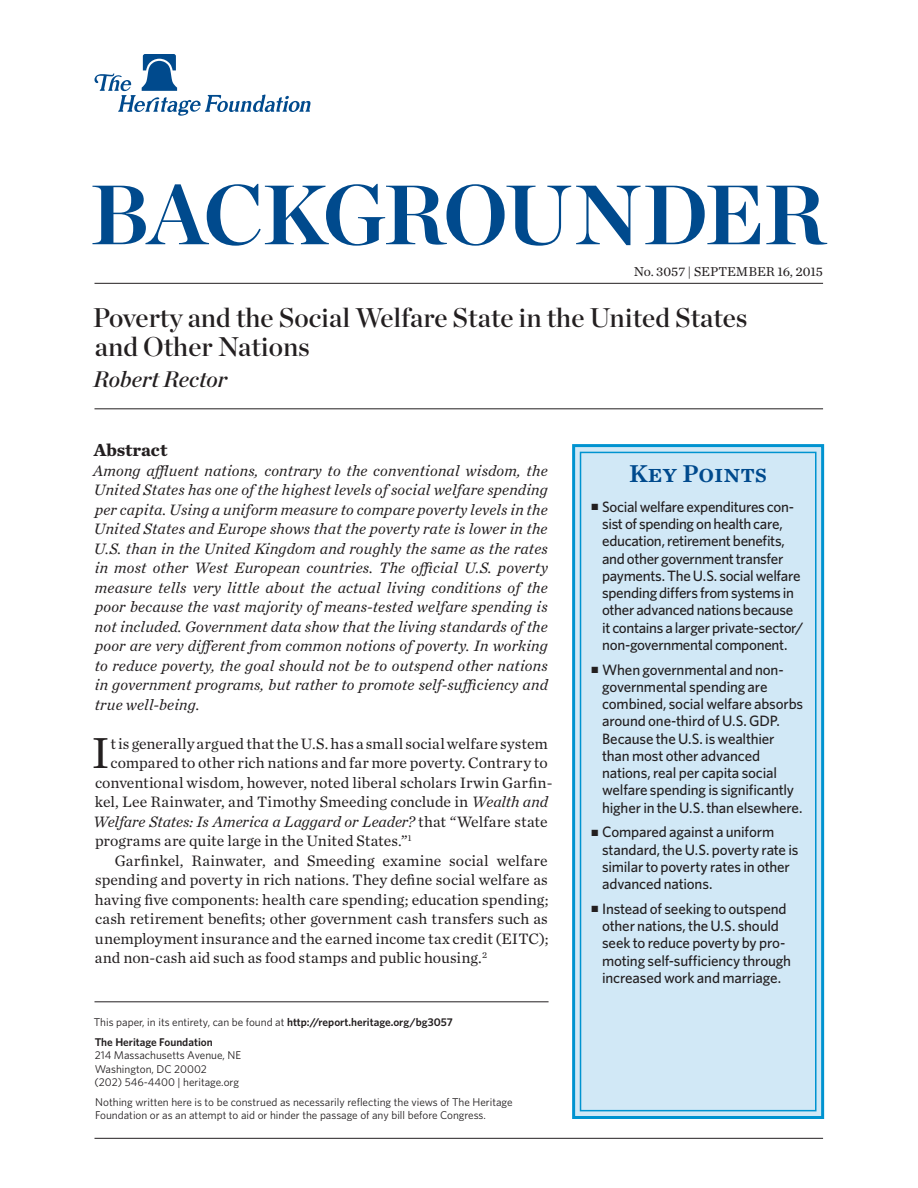
<style>
.page{position:relative;width:918px;height:1188px;background:#fff}
.page>*{position:absolute;margin:0;border:0;box-sizing:border-box;transform-origin:0 0}
.t1{font:84px "Chronicle Display Bold SC800";letter-spacing:-.025em;color:#004a8d}
.Body_Text__Drop_Cap{font:45.45px "Chronicle Text G1";color:#231f20}
.t2{font:27px/28.5px "Chronicle Display Semi";color:#231f20}
.t3{font:25.5px "Chronicle Text G1 Semi";color:#004a8d}
.Byline{font:italic 22.5px "Chronicle Display Semi";color:#231f20}
.Main_Header{font:700 18px "Chronicle Text G1";color:#231f20}
.Abstract{font:italic 15.75px/19.5px "Chronicle Text G1";letter-spacing:.01em;color:#231f20;text-align:justify}
.Body_Text{font:15.75px/19.5px "Chronicle Text G1";color:#231f20;text-align:justify}
.Body_Text__Drop_Cap-2{font:15.75px "Chronicle Text G1";color:#231f20}
.Body_Text__Drop_Cap-3{font:italic 15.75px "Chronicle Text G1";letter-spacing:-.005em;color:#231f20}
.t4{font:500 15px/17.2px "Whitney";letter-spacing:-.015em;color:#231f20}
.Dateline{font:13.5px "Chronicle Text G1";color:#231f20}
.Disclaimer{font:11.25px/13.5px "Whitney";color:#231f20}
.First_Line{font:11.25px "Whitney";color:#231f20}
.THF_Address_Block{font:11.25px "Whitney";color:#231f20}
.THF_Address_Block-2{font:600 11.25px "Whitney";color:#231f20}
.s1{font-style:italic}
.s2{font-style:normal}
.s3{font-weight:600}
</style>
<div class="page">
<svg style="left:94px;top:54px;width:217px;height:62px"></svg>
<div style="left:572px;top:444px;width:252px;height:675px;background:#d1e8f6;border:3px solid #0093d0"></div>
<div style="left:580px;top:452px;width:237px;height:659px;border:2px solid #0093d0"></div>
<hr style="left:94px;top:1138px;width:729px;height:1px;background:#231f20">
<hr style="left:94px;top:283px;width:729px;height:1px;background:#231f20">
<hr style="left:94px;top:409px;width:729px;height:1px;background:#231f20">
<hr style="left:94px;top:1002px;width:455px;height:1px;background:#231f20">
<h1 class="t1" style="left:90px;top:147px;width:737px">BACKGROUNDER</h1>
<p class="Dateline" style="left:634px;top:262px;width:191px">No. 3057 | September 16, 2015</p>
<p class="t2" style="left:93px;top:301px;width:656px">Poverty and the Social Welfare State in the United States and Other Nations</p>
<p class="Byline" style="left:93px;top:361px;width:136px">Robert Rector</p>
<p class="Main_Header" style="left:94px;top:435px;width:75px">Abstract</p>
<p class="Abstract" style="left:93px;top:460px;width:457px">Among affluent nations, contrary to the conventional wisdom, the United States has one of the highest levels of social welfare spending per capita. Using a uniform measure to compare poverty levels in the United States and Europe shows that the poverty rate is lower in the U.S. than in the United Kingdom and roughly the same as the rates in most other West European countries. The official U.S. poverty measure tells very little about the actual living conditions of the poor because the vast majority of means-tested welfare spending is not included. Government data show that the living standards of the poor are very different from common notions of poverty. In working to reduce poverty, the goal should not be to outspend other nations in government programs, but rather to promote self-sufficiency and true well-being.</p>
<p class="Body_Text__Drop_Cap" style="left:92px;top:719px;width:20px">I</p>
<p class="Body_Text__Drop_Cap-2" style="left:110px;top:731px;width:439px">t is generally argued that the U.S. has a small social welfare system</p>
<p class="Body_Text__Drop_Cap-2" style="left:111px;top:751px;width:439px">compared to other rich nations and far more poverty. Contrary to</p>
<p class="Body_Text__Drop_Cap-2" style="left:95px;top:770px;width:459px">conventional wisdom, however, noted liberal scholars Irwin Garfin-</p>
<p class="Body_Text__Drop_Cap-2" style="left:95px;top:790px;width:455px">kel, Lee Rainwater, and Timothy Smeeding conclude in <span class="s1">Wealth and</span></p>
<p class="Body_Text__Drop_Cap-3" style="left:93px;top:809px;width:456px">Welfare States: Is America a Laggard or Leader? <span class="s2">that “Welfare state</span></p>
<p class="Body_Text__Drop_Cap-2" style="left:95px;top:829px;width:318px">programs are quite large in the United States.”<sup>1</sup></p>
<p class="Body_Text" style="left:95px;top:850px;width:455px;text-indent:20px">Garfinkel, Rainwater, and Smeeding examine social welfare spending and poverty in rich nations. They define social welfare as having five components: health care spending; education spending; cash retirement benefits; other government cash transfers such as unemployment insurance and the earned income tax credit (EITC); and non-cash aid such as food stamps and public housing.<sup>2</sup></p>
<p class="First_Line" style="left:94px;top:1015px;width:360px">This paper, in its entirety, can be found at <span class="s3">http://report.heritage.org/bg3057</span></p>
<p class="THF_Address_Block-2" style="left:95px;top:1034px;width:120px">The Heritage Foundation</p>
<p class="THF_Address_Block" style="left:95px;top:1048px;width:148px">214 Massachusetts Avenue, NE</p>
<p class="THF_Address_Block" style="left:95px;top:1061px;width:114px">Washington, DC 20002</p>
<p class="THF_Address_Block" style="left:94px;top:1075px;width:146px">(202) 546-4400 | heritage.org</p>
<p class="Disclaimer" style="left:95px;top:1095px;width:419px">Nothing written here is to be construed as necessarily reflecting the views of The Heritage<br>Foundation or as an attempt to aid or hinder the passage of any bill before Congress.</p>
<h3 class="t3" style="left:629px;top:454px;width:139px">Key Points</h3>
<p class="t4" style="left:602px;top:498px;width:203px;text-indent:-10px">■ Social welfare expenditures con&shy;sist of spending on health care, education, retirement benefits, and other government transfer payments. The U.S. social welfare spending differs from systems in other advanced nations because it contains a larger private-sector/ non-governmental component.</p>
<p class="t4" style="left:602px;top:660px;width:202px;text-indent:-10px">■ When governmental and non&shy;governmental spending are combined, social welfare absorbs around one-third of U.S. GDP.<br>Because the U.S. is wealthier than most other advanced nations, real per capita social welfare spending is significantly higher in the U.S. than elsewhere.</p>
<p class="t4" style="left:602px;top:823px;width:198px;text-indent:-10px">■ Compared against a uniform standard, the U.S. poverty rate is similar to poverty rates in other advanced nations.</p>
<p class="t4" style="left:602px;top:900px;width:190px;text-indent:-10px">■ Instead of seeking to outspend other nations, the U.S. should seek to reduce poverty by pro&shy;moting self-sufficiency through increased work and marriage.</p>
</div>
